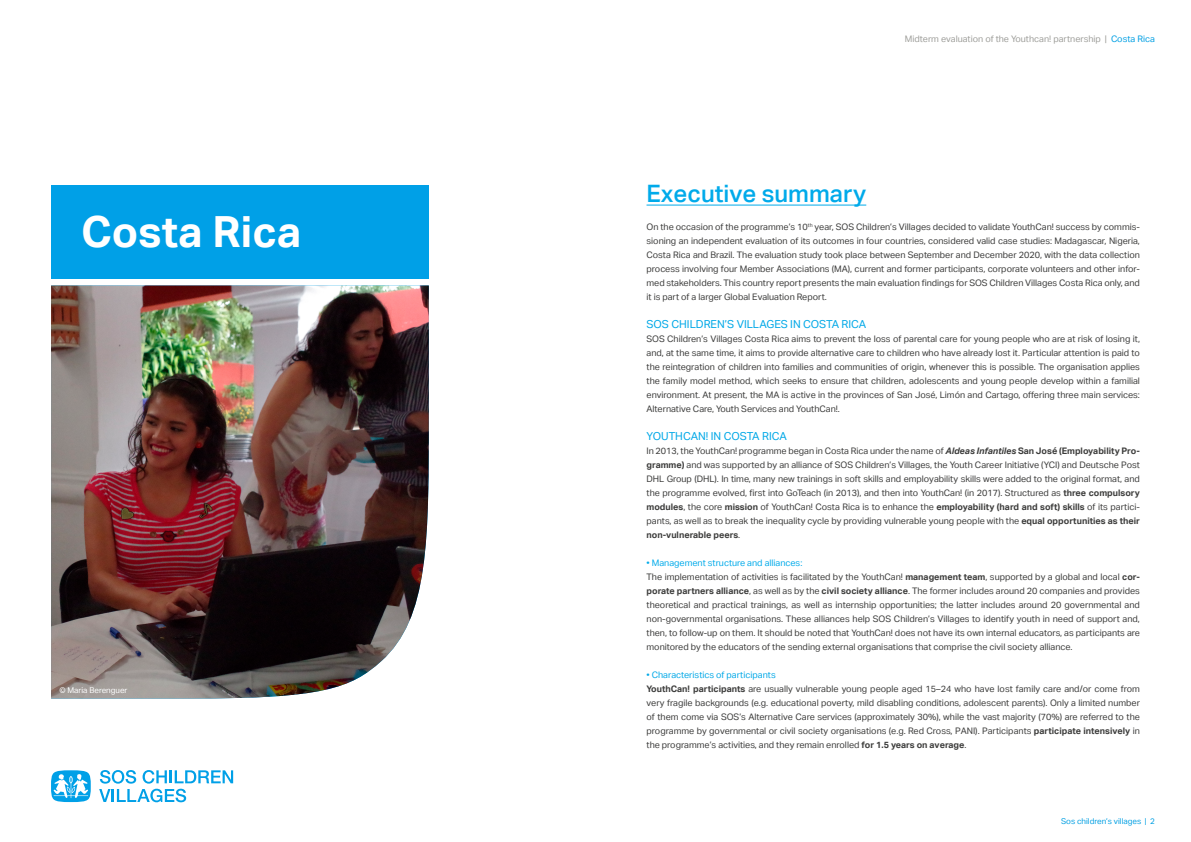
<style>
.page{position:relative;width:1191px;height:842px;background:#fff}
.page>*{position:absolute;margin:0;border:0;box-sizing:border-box;transform-origin:0 0}
.t1{font:700 43px "Aktiv Grotesk";letter-spacing:.005em;color:#fff}
.t2{font:500 24px "Aktiv Grotesk";color:#00aaea}
.t3{font:11px "Aktiv Grotesk";color:#00a8e7}
.t4{font:9px/14px "Aktiv Grotesk";color:#3c3c3b;text-align:justify}
.t5{font:9px "Aktiv Grotesk";color:#9e9e9a}
.t6{font:8px "Aktiv Grotesk";color:#009fe3}
.t7{font:8px "Aktiv Grotesk";color:#fff}
.s1{color:#009fe3}
.s2{font-weight:700;font-style:italic}
.s3{font-weight:700}
.s4{color:#00aaea}
.s5{color:#00a8e7}
</style>
<div class="page">
<hr style="left:646px;top:205px;width:220px;height:1px;background:#00aaea">
<img style="left:51px;top:285px;width:378px;height:414px">
<div style="left:51px;top:185px;width:378px;height:94px;background:#00a0e7"></div>
<svg style="left:51px;top:770px;width:40px;height:32px"></svg>
<svg style="left:99px;top:770px;width:134px;height:32px"></svg>
<h1 class="t1" style="left:81px;top:205px;width:222px">Costa Rica</h1>
<p class="t7" style="left:59px;top:686px;width:70px">© Maria Berenguer</p>
<p class="t5" style="left:905px;top:34px;width:251px">Midterm evaluation of the Youthcan! partnership | <span class="s1">Costa Rica</span></p>
<h2 class="t2" style="left:646px;top:179px;width:221px">Executive summary</h2>
<p class="t4" style="left:646px;top:220px;width:495px">On the occasion of the programme’s 10<sup>th</sup> year, SOS Children’s Villages decided to validate YouthCan! success by commis&shy;sioning an independent evaluation of its outcomes in four countries, considered valid case studies: Madagascar, Nigeria, Costa Rica and Brazil. The evaluation study took place between September and December 2020, with the data collection process involving four Member Associations (MA), current and former participants, corporate volunteers and other infor&shy;med stakeholders. This country report presents the main evaluation findings for SOS Children Villages Costa Rica only, and it is part of a larger Global Evaluation Report.</p>
<p class="t3" style="left:646px;top:318px;width:221px">SOS CHILDREN’S VILLAGES IN COSTA RICA</p>
<p class="t4" style="left:646px;top:332px;width:495px">SOS Children’s Villages Costa Rica aims to prevent the loss of parental care for young people who are at risk of losing it, and, at the same time, it aims to provide alternative care to children who have already lost it. Particular attention is paid to the reintegration of children into families and communities of origin, whenever this is possible. The organisation applies the family model method, which seeks to ensure that children, adolescents and young people develop within a familial environment. At present, the MA is active in the provinces of San José, Limón and Cartago, offering three main services:<br>Alternative Care, Youth Services and YouthCan!.</p>
<p class="t3" style="left:646px;top:430px;width:142px">YOUTHCAN! IN COSTA RICA</p>
<p class="t4" style="left:646px;top:444px;width:495px">In 2013, the YouthCan! programme began in Costa Rica under the name of <span class="s2">Aldeas Infantiles</span> <span class="s3">San José (Employability Pro&shy;gramme)</span> and was supported by an alliance of SOS Children’s Villages, the Youth Career Initiative (YCI) and Deutsche Post DHL Group (DHL). In time, many new trainings in soft skills and employability skills were added to the original format, and the programme evolved, first into GoTeach (in 2013), and then into YouthCan! (in 2017). Structured as <span class="s3">three compulsory modules</span>, the core <span class="s3">mission</span> of YouthCan! Costa Rica is to enhance the <span class="s3">employability (hard and soft) skills</span> of its partici&shy;pants, as well as to break the inequality cycle by providing vulnerable young people with the <span class="s3">equal opportunities as their non-vulnerable peers</span>.</p>
<p class="t4" style="left:646px;top:556px;width:495px;text-align:left"><span class="s4">• Management structure and alliances:<br></span>The implementation of activities is facilitated by the YouthCan! <span class="s3">management team</span>, supported by a global and local <span class="s3">cor&shy;porate partners alliance</span>, as well as by the <span class="s3">civil society alliance</span>. The former includes around 20 companies and provides theoretical and practical trainings, as well as internship opportunities; the latter includes around 20 governmental and non-governmental organisations. These alliances help SOS Children’s Villages to identify youth in need of support and, then, to follow-up on them. It should be noted that YouthCan! does not have its own internal educators, as participants are monitored by the educators of the sending external organisations that comprise the civil society alliance.</p>
<p class="t4" style="left:646px;top:668px;width:495px;text-align:left"><span class="s5">• Characteristics of participants<br></span><span class="s3">YouthCan! participants</span> are usually vulnerable young people aged 15–24 who have lost family care and/or come from very fragile backgrounds (e.g. educational poverty, mild disabling conditions, adolescent parents). Only a limited number of them come via SOS’s Alternative Care services (approximately 30%), while the vast majority (70%) are referred to the programme by governmental or civil society organisations (e.g. Red Cross, PANI). Participants <span class="s3">participate intensively</span> in the programme’s activities, and they remain enrolled <span class="s3">for 1.5 years on average</span>.</p>
<p class="t6" style="left:1061px;top:816px;width:95px">Sos children’s villages | 2</p>
</div>
